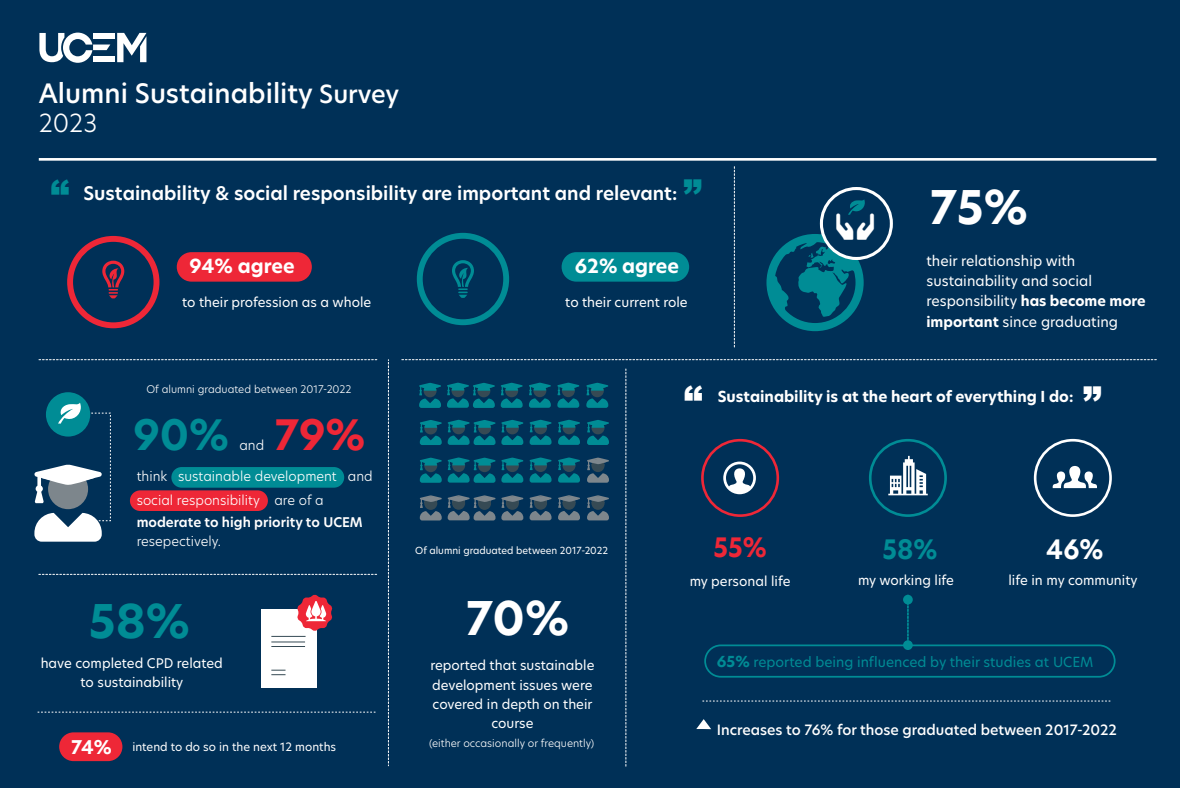
<style>
.page{position:relative;width:1180px;height:788px;background:#003057}
.page>*{position:absolute;margin:0;border:0;box-sizing:border-box;transform-origin:0 0}
.t1{font:700 45.5px "Hero New";color:#fff}
.t2{font:700 45.5px "Hero New";color:#008c95}
.t3{font:700 41.12px "Hero New";color:#008c95}
.t4{font:700 41.12px "Hero New";color:#ee2737}
.t5{font:900 37.62px "Arial";color:#fff}
.t6{font:900 37.62px "Arial";color:#008c95}
.t7{font:500 26.25px "Hero New";color:#fff}
.t8{font:700 26.25px "Hero New";color:#ee2737;scale:.94 1}
.t9{font:700 26.25px "Hero New";color:#008c95;scale:.94 1}
.t10{font:700 26.25px "Hero New";color:#fff;scale:.94 1}
.t11{font:300 24.5px "Hero New";color:#fff}
.t12{font:700 19.07px "Hero New";color:#fff}
.t13{font:600 18.38px "Hero New";color:#fff}
.t14{font:700 14.88px "Hero New";color:#fff}
.t15{font:14px/20.1px "Hero New";color:#fff}
.t16{font:500 14px "Hero New";color:#fff}
.t17{font:13.65px "Hero New";color:#008c95}
.t18{font:13.12px/19.2px "Hero New";color:#fff;text-align:center}
.t19{font:300 13.12px/23.6px "Hero New";color:#fff}
.t20{font:600 13.12px "Hero New";color:#fff}
.t21{font:11.38px "Hero New";color:#fff}
.t22{font:300 10.41px "Hero New";color:#fff}
.t23{font:9.62px "Hero New";color:#fff}
.s1{font-size:24.5px}
.s2{font-family:"Arial";font-weight:900;font-size:37.62px;color:#008c95}
.s3{font-weight:700}
.s4{font-weight:700;font-size:14.88px}
.s5{font-weight:700;font-size:18.55px}
</style>
<div class="page">
<div style="left:67px;top:236px;width:92px;height:92px;background:#ee2737;border-radius:50%"></div>
<div style="left:73px;top:242px;width:81px;height:80px;background:#003057;border-radius:50%"></div>
<div style="left:417px;top:233px;width:92px;height:92px;background:#008c95;border-radius:50%"></div>
<div style="left:423px;top:239px;width:80px;height:80px;background:#003057;border-radius:50%"></div>
<hr style="left:39px;top:158px;width:1117px;height:3px;background:#fff">
<svg style="left:388px;top:359px;width:1px;height:406px"></svg>
<svg style="left:401px;top:359px;width:755px;height:1px"></svg>
<svg style="left:625px;top:369px;width:1px;height:397px"></svg>
<svg style="left:734px;top:166px;width:1px;height:181px"></svg>
<svg style="left:39px;top:574px;width:338px;height:1px"></svg>
<svg style="left:39px;top:359px;width:338px;height:1px"></svg>
<div style="left:704px;top:644px;width:411px;height:33px;border:2px solid #008c95;border-radius:16px"></div>
<svg style="left:907px;top:604px;width:1px;height:36px"></svg>
<svg style="left:117px;top:33px;width:29px;height:29px"></svg>
<div style="left:93px;top:33px;width:22px;height:5px;background:#fff"></div>
<svg style="left:39px;top:33px;width:71px;height:30px"></svg>
<div style="left:93px;top:57px;width:22px;height:5px;background:#fff"></div>
<div style="left:903px;top:594px;width:9px;height:10px;background:#008c95;border-radius:50%"></div>
<div style="left:1033px;top:439px;width:78px;height:78px;border:3px solid #fff;border-radius:50%"></div>
<div style="left:701px;top:439px;width:78px;height:78px;border:3px solid #ee2737;border-radius:50%"></div>
<div style="left:869px;top:439px;width:78px;height:78px;border:3px solid #008c95;border-radius:50%"></div>
<div style="left:46px;top:392px;width:44px;height:44px;background:#008c95;border-radius:50%"></div>
<div style="left:59px;top:732px;width:63px;height:29px;background:#ee2737;border-radius:14px"></div>
<svg style="left:38px;top:711px;width:338px;height:1px"></svg>
<div style="left:903px;top:640px;width:9px;height:10px;background:#008c95;border-radius:50%"></div>
<svg style="left:702px;top:700px;width:409px;height:1px"></svg>
<div style="left:177px;top:252px;width:135px;height:29px;background:#ee2737;border-radius:15px"></div>
<div style="left:561px;top:252px;width:128px;height:29px;background:#008c95;border-radius:15px"></div>
<svg style="left:820px;top:187px;width:73px;height:73px"></svg>
<div style="left:823px;top:190px;width:66px;height:67px;background:#003057;border-radius:50%"></div>
<svg style="left:587px;top:457px;width:22px;height:25px"></svg>
<svg style="left:529px;top:495px;width:23px;height:25px"></svg>
<svg style="left:558px;top:495px;width:22px;height:25px"></svg>
<svg style="left:587px;top:495px;width:22px;height:25px"></svg>
<svg style="left:529px;top:420px;width:23px;height:25px"></svg>
<svg style="left:558px;top:420px;width:22px;height:25px"></svg>
<svg style="left:587px;top:420px;width:22px;height:25px"></svg>
<svg style="left:529px;top:457px;width:23px;height:25px"></svg>
<svg style="left:558px;top:457px;width:22px;height:25px"></svg>
<svg style="left:557px;top:382px;width:22px;height:26px"></svg>
<svg style="left:586px;top:383px;width:22px;height:25px"></svg>
<svg style="left:447px;top:382px;width:104px;height:26px"></svg>
<svg style="left:419px;top:495px;width:104px;height:25px"></svg>
<svg style="left:419px;top:420px;width:104px;height:25px"></svg>
<svg style="left:419px;top:457px;width:104px;height:25px"></svg>
<svg style="left:419px;top:383px;width:22px;height:25px"></svg>
<svg style="left:102px;top:261px;width:22px;height:37px"></svg>
<svg style="left:452px;top:260px;width:22px;height:38px"></svg>
<div style="left:171px;top:467px;width:173px;height:20px;background:#008c95;border-radius:10px"></div>
<div style="left:130px;top:490px;width:138px;height:21px;background:#ee2737;border-radius:10px"></div>
<svg style="left:265px;top:687px;width:52px;height:1px"></svg>
<div style="left:262px;top:609px;width:55px;height:78px;background:#fff"></div>
<hr style="left:271px;top:636px;width:34px;height:1px;background:#364a54">
<hr style="left:271px;top:641px;width:34px;height:1px;background:#364a54">
<hr style="left:271px;top:646px;width:34px;height:1px;background:#364a54">
<svg style="left:271px;top:669px;width:14px;height:6px"></svg>
<svg style="left:34px;top:402px;width:77px;height:139px"></svg>
<svg style="left:696px;top:719px;width:15px;height:10px"></svg>
<svg style="left:888px;top:456px;width:39px;height:39px"></svg>
<svg style="left:1052px;top:466px;width:45px;height:22px"></svg>
<svg style="left:723px;top:461px;width:33px;height:33px"></svg>
<svg style="left:297px;top:594px;width:35px;height:37px"></svg>
<svg style="left:766px;top:199px;width:108px;height:132px"></svg>
<h3 class="t7" style="left:39px;top:75px;width:362px">Alumni Sustainability <span class="s1">Survey</span></h3>
<h3 class="t11" style="left:39px;top:106px;width:60px">2023</h3>
<h3 class="t6" style="left:702px;top:207px;width:20px;rotate:-180deg">“</h3>
<h3 class="t13" style="left:50px;top:180px;width:628px"><span class="s2">“</span> Sustainability &amp; social responsibility are important and relevant:</h3>
<h3 class="t12" style="left:189px;top:253px;width:107px">94% agree</h3>
<p class="t18" style="left:182px;top:292px;width:191px">to their profession as a whole</p>
<h3 class="t12" style="left:575px;top:253px;width:106px">62% agree</h3>
<p class="t18" style="left:565px;top:292px;width:124px">to their current role</p>
<h1 class="t1" style="left:929px;top:177px;width:100px">75%</h1>
<p class="t15" style="left:926px;top:251px;width:221px">their relationship with sustainability and social responsibility <span class="s3">has become more important</span> since graduating</p>
<p class="t22" style="left:146px;top:382px;width:207px">Of alumni graduated between 2017-2022</p>
<h3 class="t5" style="left:684px;top:372px;width:20px">“</h3>
<h3 class="t5" style="left:1102px;top:415px;width:20px;rotate:-180deg">“</h3>
<p class="t14" style="left:717px;top:386px;width:357px">Sustainability is at the heart of everything I do:</p>
<h2 class="t3" style="left:133px;top:407px;width:97px">90%</h2>
<p class="t19" style="left:239px;top:433px;width:26px">and</p>
<h2 class="t4" style="left:274px;top:407px;width:93px">79%</h2>
<p class="t19" style="left:137px;top:464px;width:238px">think sustainable development and social responsibility are of a</p>
<p class="t20" style="left:137px;top:513px;width:228px">moderate to high priority to UCEM</p>
<p class="t19" style="left:137px;top:528px;width:86px">resepectively.</p>
<p class="t23" style="left:415px;top:544px;width:194px">Of alumni graduated between 2017-2022</p>
<h1 class="t2" style="left:89px;top:590px;width:103px">58%</h1>
<h1 class="t1" style="left:466px;top:587px;width:105px">70%</h1>
<h3 class="t8" style="left:713px;top:529px;width:58px">55%</h3>
<h3 class="t9" style="left:882px;top:531px;width:60px">58%</h3>
<h3 class="t10" style="left:1046px;top:531px;width:62px">46%</h3>
<p class="t18" style="left:689px;top:571px;width:102px">my personal life</p>
<p class="t18" style="left:858px;top:570px;width:97px">my working life</p>
<p class="t18" style="left:1008px;top:570px;width:131px">life in my community</p>
<p class="t18" style="left:41px;top:653px;width:184px">have completed CPD related</p>
<p class="t17" style="left:717px;top:652px;width:378px"><span class="s4">65%</span> reported being influenced by their studies at UCEM</p>
<p class="t18" style="left:81px;top:672px;width:104px">to sustainability</p>
<p class="t18" style="left:430px;top:655px;width:166px">reported that sustainable development issues were covered in depth on their course</p>
<p class="t16" style="left:717px;top:720px;width:401px">Increases to 76% for those graduated between 2017-2022</p>
<p class="t22" style="left:429px;top:736px;width:167px">(either occasionally or frequently)</p>
<p class="t21" style="left:71px;top:739px;width:266px"><span class="s5">74%</span> intend to do so in the next 12 months</p>
</div>
